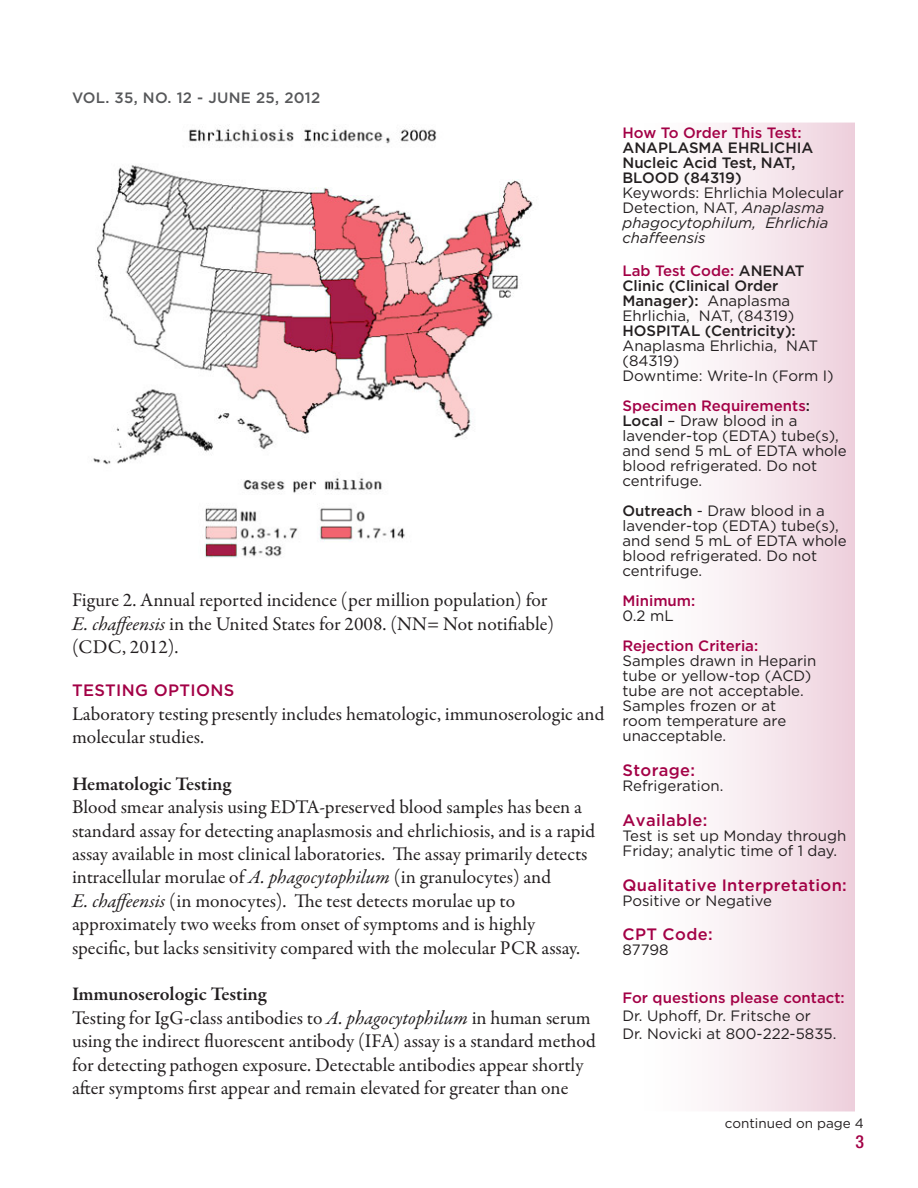
<style>
.page{position:relative;width:918px;height:1188px;background:#fff}
.page>*{position:absolute;margin:0;border:0;box-sizing:border-box;transform-origin:0 0}
.t1{font:19.5px/23.4px "Garamond Premr Pro";color:#231f20}
.t2{font:600 19.5px "Garamond Premr Pro";letter-spacing:-.005em;color:#231f20}
.t3{font:500 condensed 18px "Helvetica Neue LT";color:#a30146}
.Subtitle{font:500 16.5px "Gotham";letter-spacing:.02em;color:#a30146}
.t4{font:15px/15px "Gotham";color:#231f20}
.t5{font:500 15px "Gotham";color:#a30146}
.t6{font:italic 15px/15px "Gotham";color:#231f20}
.t7{font:500 15px/15px "Gotham";color:#231f20}
.t8{font:500 15px "Gotham";letter-spacing:.02em;color:#57585a}
.t9{font:13.5px "Gotham";color:#231f20}
.s1{font-style:italic}
.s2{font-style:normal}
.s3{color:#231f20}
.s4{font-weight:500}
</style>
<div class="page">
<img style="left:91px;top:129px;width:442px;height:429px">
<div style="left:621px;top:123px;width:234px;height:989px;background:linear-gradient(to right,#fff,#efd4df)"></div>
<p class="t8" style="left:72px;top:88px;width:250px">VOL. 35, NO. 12 - JUNE 25, 2012</p>
<p class="t1" style="left:72px;top:589px;width:484px">Figure 2. Annual reported incidence (per million population) for<br><span class="s1">E. chaffeensis</span> in the United States for 2008. (NN= Not notifiable) (CDC, 2012).</p>
<p class="Subtitle" style="left:72px;top:680px;width:164px">TESTING OPTIONS</p>
<p class="t1" style="left:72px;top:702px;width:534px">Laboratory testing presently includes hematologic, immunoserologic and molecular studies.</p>
<p class="t2" style="left:72px;top:772px;width:161px">Hematologic Testing</p>
<p class="t1" style="left:72px;top:796px;width:525px">Blood smear analysis using EDTA-preserved blood samples has been a standard assay for detecting anaplasmosis and ehrlichiosis, and is a rapid assay available in most clinical laboratories. The assay primarily detects intracellular morulae of <span class="s1">A. phagocytophilum</span> (in granulocytes) and<br><span class="s1">E. chaffeensis</span> (in monocytes). The test detects morulae up to approximately two weeks from onset of symptoms and is highly specific, but lacks sensitivity compared with the molecular PCR assay.</p>
<p class="t2" style="left:72px;top:982px;width:196px">Immunoserologic Testing</p>
<p class="t1" style="left:72px;top:1006px;width:525px">Testing for IgG-class antibodies to <span class="s1">A. phagocytophilum</span> in human serum using the indirect fluorescent antibody (IFA) assay is a standard method for detecting pathogen exposure. Detectable antibodies appear shortly after symptoms first appear and remain elevated for greater than one</p>
<p class="t5" style="left:622px;top:124px;width:181px">How To Order This Test:</p>
<p class="t7" style="left:622px;top:140px;width:192px">ANAPLASMA EHRLICHIA<br>Nucleic Acid Test, NAT,<br>BLOOD (84319)</p>
<p class="t6" style="left:622px;top:185px;width:223px"><span class="s2">Keywords: Ehrlichia Molecular<br>Detection, NAT,</span> Anaplasma phagocytophilum, Ehrlichia chaffeensis</p>
<p class="t5" style="left:622px;top:262px;width:184px">Lab Test Code: <span class="s3">ANENAT</span></p>
<p class="t4" style="left:622px;top:278px;width:173px"><span class="s4">Clinic (Clinical Order<br>Manager):</span> Anaplasma<br>Ehrlichia, NAT, (84319)</p>
<p class="t4" style="left:622px;top:323px;width:197px"><span class="s4">HOSPITAL (Centricity):<br></span>Anaplasma Ehrlichia, NAT (84319)</p>
<p class="t4" style="left:622px;top:368px;width:213px">Downtime: Write-In (Form I)</p>
<p class="t5" style="left:622px;top:397px;width:189px">Specimen Requirements<span class="s3">:</span></p>
<p class="t4" style="left:622px;top:413px;width:226px"><span class="s4">Local</span> – Draw blood in a lavender-top (EDTA) tube(s), and send 5 mL of EDTA whole blood refrigerated. Do not centrifuge.</p>
<p class="t4" style="left:622px;top:503px;width:226px"><span class="s4">Outreach</span> - Draw blood in a lavender-top (EDTA) tube(s), and send 5 mL of EDTA whole blood refrigerated. Do not centrifuge.</p>
<p class="t5" style="left:622px;top:592px;width:74px">Minimum:</p>
<p class="t4" style="left:622px;top:608px;width:53px">0.2 mL</p>
<p class="t5" style="left:622px;top:637px;width:137px">Rejection Criteria:</p>
<p class="t4" style="left:622px;top:653px;width:195px">Samples drawn in Heparin tube or yellow-top (ACD) tube are not acceptable.</p>
<p class="t4" style="left:622px;top:698px;width:165px">Samples frozen or at room temperature are unacceptable.</p>
<p class="Subtitle" style="left:622px;top:760px;width:74px">Storage:</p>
<p class="t4" style="left:622px;top:778px;width:102px">Refrigeration.</p>
<p class="Subtitle" style="left:622px;top:810px;width:86px">Available:</p>
<p class="t4" style="left:622px;top:828px;width:225px">Test is set up Monday through<br>Friday; analytic time of 1 day.</p>
<p class="Subtitle" style="left:622px;top:875px;width:226px">Qualitative Interpretation:</p>
<p class="t4" style="left:622px;top:893px;width:151px">Positive or Negative</p>
<p class="Subtitle" style="left:622px;top:925px;width:92px">CPT Code:</p>
<p class="t4" style="left:622px;top:943px;width:48px">87798</p>
<p class="t5" style="left:622px;top:989px;width:224px">For questions please contact:</p>
<p class="t4" style="left:623px;top:1007px;width:215px;line-height:18px">Dr. Uphoff, Dr. Fritsche or<br>Dr. Novicki at 800-222-5835.</p>
<p class="t9" style="left:725px;top:1115px;width:141px">continued on page 4</p>
<p class="t3" style="left:855px;top:1131px;width:10px">3</p>
</div>
